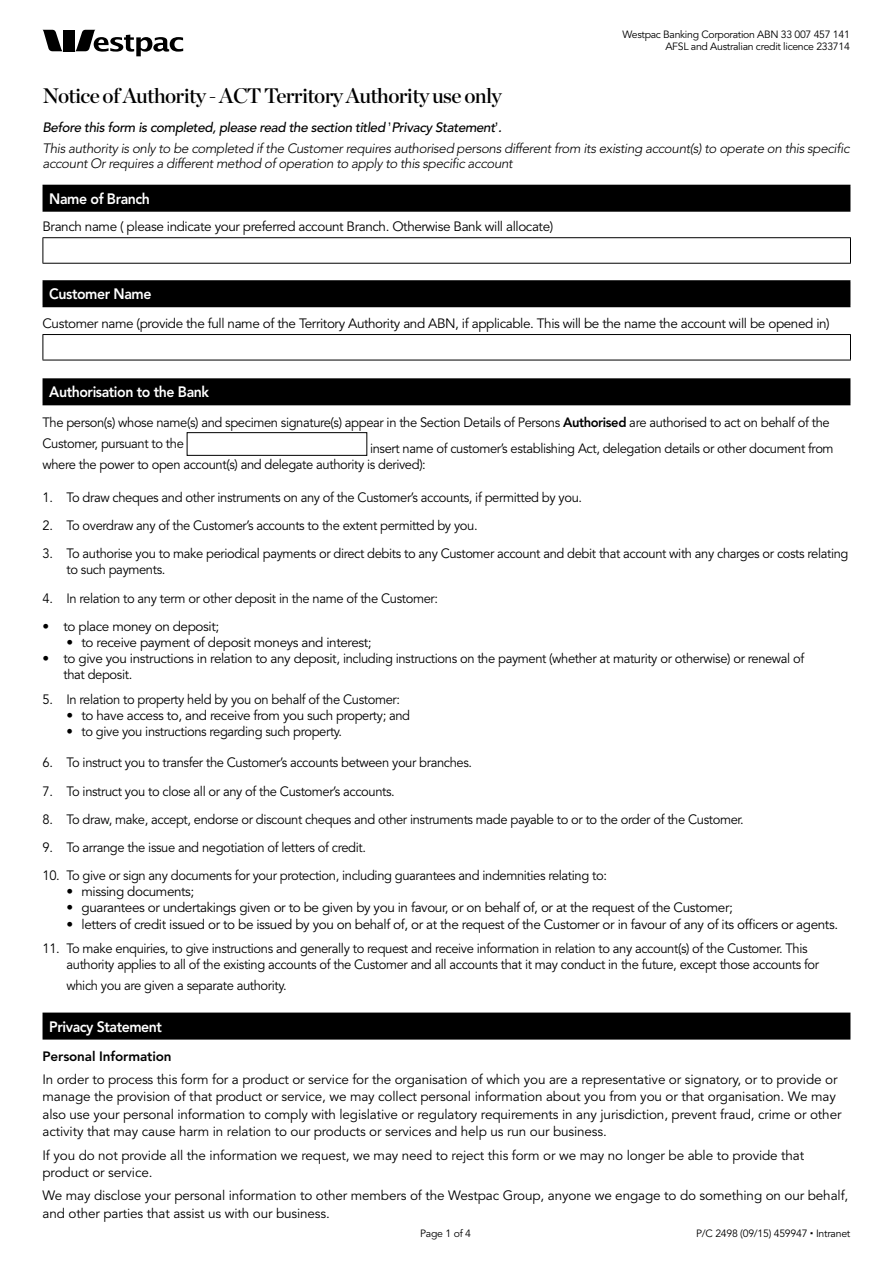
<style>
.page{position:relative;width:893px;height:1263px;background:#fff}
.page>*{position:absolute;margin:0;border:0;box-sizing:border-box;transform-origin:0 0}
.t1{font:21px "Chronicle Display Semi";letter-spacing:-.03em;color:#000}
.t2{font:800 15px "Avenir";letter-spacing:-.03em;color:#fff;scale:.94 1}
.t3{font:13.5px/16.2px "Avenir";letter-spacing:-.03em;color:#000;scale:.96 1}
.t4{font:13.5px/17.2px "Avenir";letter-spacing:-.01em;color:#000}
.t5{font:13.5px/16.2px "Avenir";letter-spacing:-.03em;color:#000}
.t6{font:italic 300 13.5px/21.5px "Avenir";letter-spacing:-.03em;color:#000}
.t7{font:800 13.5px "Avenir";letter-spacing:-.01em;color:#000}
.t8{font:10.5px/12px "Avenir";letter-spacing:-.03em;color:#000;text-align:right}
.s1{font-weight:500}
.s2{font-family:"Akzidenz Grotesk BE";font-weight:400;font-style:normal}
.s3{font-weight:800}
</style>
<div class="page">
<div style="left:43px;top:185px;width:807px;height:26px;background:#000"></div>
<hr style="left:43px;top:210px;width:807px;height:2px;background:#000">
<hr style="left:43px;top:237px;width:808px;height:1px;background:#000">
<svg style="left:43px;top:238px;width:1px;height:25px"></svg>
<svg style="left:850px;top:238px;width:1px;height:25px"></svg>
<hr style="left:43px;top:263px;width:808px;height:1px;background:#000">
<div style="left:43px;top:281px;width:807px;height:25px;background:#000"></div>
<hr style="left:43px;top:280px;width:807px;height:2px;background:#000">
<hr style="left:43px;top:306px;width:807px;height:1px;background:#000">
<hr style="left:43px;top:334px;width:808px;height:1px;background:#000">
<svg style="left:43px;top:335px;width:1px;height:25px"></svg>
<svg style="left:850px;top:335px;width:1px;height:25px"></svg>
<hr style="left:43px;top:360px;width:808px;height:1px;background:#000">
<div style="left:43px;top:379px;width:807px;height:26px;background:#000"></div>
<hr style="left:43px;top:378px;width:807px;height:2px;background:#000">
<div style="left:187px;top:432px;width:180px;height:24px;border:1px solid #000"></div>
<div style="left:43px;top:1013px;width:807px;height:26px;background:#000"></div>
<hr style="left:43px;top:1012px;width:807px;height:2px;background:#000">
<svg style="left:43px;top:30px;width:20px;height:21px"></svg>
<div style="left:63px;top:30px;width:12px;height:21px;background:#000"></div>
<svg style="left:75px;top:30px;width:108px;height:26px"></svg>
<p class="t8" style="left:622px;top:28px;width:229px">Westpac Banking Corporation ABN 33 007 457 141<br>AFSL and Australian credit licence 233714</p>
<h1 class="t1" style="left:43px;top:79px;width:461px">Notice of Authority - ACT Territory Authority use only</h1>
<p class="t6" style="left:43px;top:116px;width:808px"><span class="s1">Before this form is completed, please read the section titled</span> <span class="s2">’</span><span class="s1">Privacy Statement</span><span class="s2">’</span><span class="s1">.<br></span>This authority is only to be completed if the Customer requires authorised persons different from its existing account(s) to operate on this specific</p>
<p class="t6" style="left:43px;top:153px;width:472px">account Or requires a different method of operation to apply to this specific account</p>
<p class="t2" style="left:49px;top:190px;width:109px">Name of Branch</p>
<p class="t5" style="left:43px;top:219px;width:512px">Branch name ( please indicate your preferred account Branch. Otherwise Bank will allocate)</p>
<p class="t2" style="left:49px;top:285px;width:110px">Customer Name</p>
<p class="t5" style="left:43px;top:316px;width:789px">Customer name (provide the full name of the Territory Authority and ABN, if applicable. This will be the name the account will be opened in)</p>
<p class="t2" style="left:49px;top:383px;width:171px">Authorisation to the Bank</p>
<p class="t3" style="left:43px;top:412px;width:821px;line-height:21px">The person(s) whose name(s) and specimen signature(s) appear in the Section Details of Persons <span class="s3">Authorised</span> are authorised to act on behalf of the<br>Customer, pursuant to the</p>
<p class="t3" style="left:43px;top:440px;width:826px;text-indent:327px">insert name of customer’s establishing Act, delegation details or other document from where the power to open account(s) and delegate authority is derived):</p>
<p class="t3" style="left:43px;top:490px;width:564px">1. To draw cheques and other instruments on any of the Customer’s accounts, if permitted by you.</p>
<p class="t3" style="left:43px;top:518px;width:455px">2. To overdraw any of the Customer’s accounts to the extent permitted by you.</p>
<p class="t3" style="left:67px;top:546px;width:816px;text-indent:-24px">3. To authorise you to make periodical payments or direct debits to any Customer account and debit that account with any charges or costs relating to such payments.</p>
<p class="t3" style="left:43px;top:590px;width:413px">4. In relation to any term or other deposit in the name of the Customer:</p>
<p class="t5" style="left:43px;top:618px;width:178px">• to place money on deposit;</p>
<p class="t5" style="left:67px;top:634px;width:307px">• to receive payment of deposit moneys and interest;</p>
<p class="t5" style="left:64px;top:651px;width:742px;text-indent:-21px">• to give you instructions in relation to any deposit, including instructions on the payment (whether at maturity or otherwise) or renewal of that deposit.</p>
<p class="t3" style="left:43px;top:692px;width:374px">5. In relation to property held by you on behalf of the Customer:</p>
<p class="t5" style="left:67px;top:708px;width:345px">• to have access to, and receive from you such property; and</p>
<p class="t3" style="left:67px;top:724px;width:289px">• to give you instructions regarding such property.</p>
<p class="t3" style="left:43px;top:755px;width:449px">6. To instruct you to transfer the Customer’s accounts between your branches.</p>
<p class="t3" style="left:43px;top:783px;width:368px">7. To instruct you to close all or any of the Customer’s accounts.</p>
<p class="t3" style="left:43px;top:811px;width:732px">8. To draw, make, accept, endorse or discount cheques and other instruments made payable to or to the order of the Customer.</p>
<p class="t3" style="left:43px;top:839px;width:338px">9. To arrange the issue and negotiation of letters of credit.</p>
<p class="t3" style="left:43px;top:867px;width:589px">10. To give or sign any documents for your protection, including guarantees and indemnities relating to:</p>
<p class="t5" style="left:67px;top:884px;width:129px">• missing documents;</p>
<p class="t5" style="left:67px;top:900px;width:668px">• guarantees or undertakings given or to be given by you in favour, or on behalf of, or at the request of the Customer;</p>
<p class="t5" style="left:67px;top:916px;width:773px">• letters of credit issued or to be issued by you on behalf of, or at the request of the Customer or in favour of any of its officers or agents.</p>
<p class="t3" style="left:67px;top:941px;width:785px;text-indent:-24px">11. To make enquiries, to give instructions and generally to request and receive information in relation to any account(s) of the Customer. This authority applies to all of the existing accounts of the Customer and all accounts that it may conduct in the future, except those accounts for</p>
<p class="t3" style="left:67px;top:978px;width:231px">which you are given a separate authority.</p>
<p class="t2" style="left:49px;top:1017px;width:122px">Privacy Statement</p>
<p class="t7" style="left:43px;top:1048px;width:131px">Personal Information</p>
<p class="t4" style="left:43px;top:1071px;width:800px">In order to process this form for a product or service for the organisation of which you are a representative or signatory, or to provide or manage the provision of that product or service, we may collect personal information about you from you or that organisation. We may also use your personal information to comply with legislative or regulatory requirements in any jurisdiction, prevent fraud, crime or other activity that may cause harm in relation to our products or services and help us run our business.</p>
<p class="t4" style="left:43px;top:1146px;width:763px">If you do not provide all the information we request, we may need to reject this form or we may no longer be able to provide that product or service.</p>
<p class="t4" style="left:43px;top:1187px;width:807px">We may disclose your personal information to other members of the Westpac Group, anyone we engage to do something on our behalf, and other parties that assist us with our business.</p>
<p class="t8" style="left:420px;top:1228px;width:52px">Page 1 of 4</p>
<p class="t8" style="left:696px;top:1228px;width:156px">P/C 2498 (09/15) 459947 Intranet</p>
</div>
